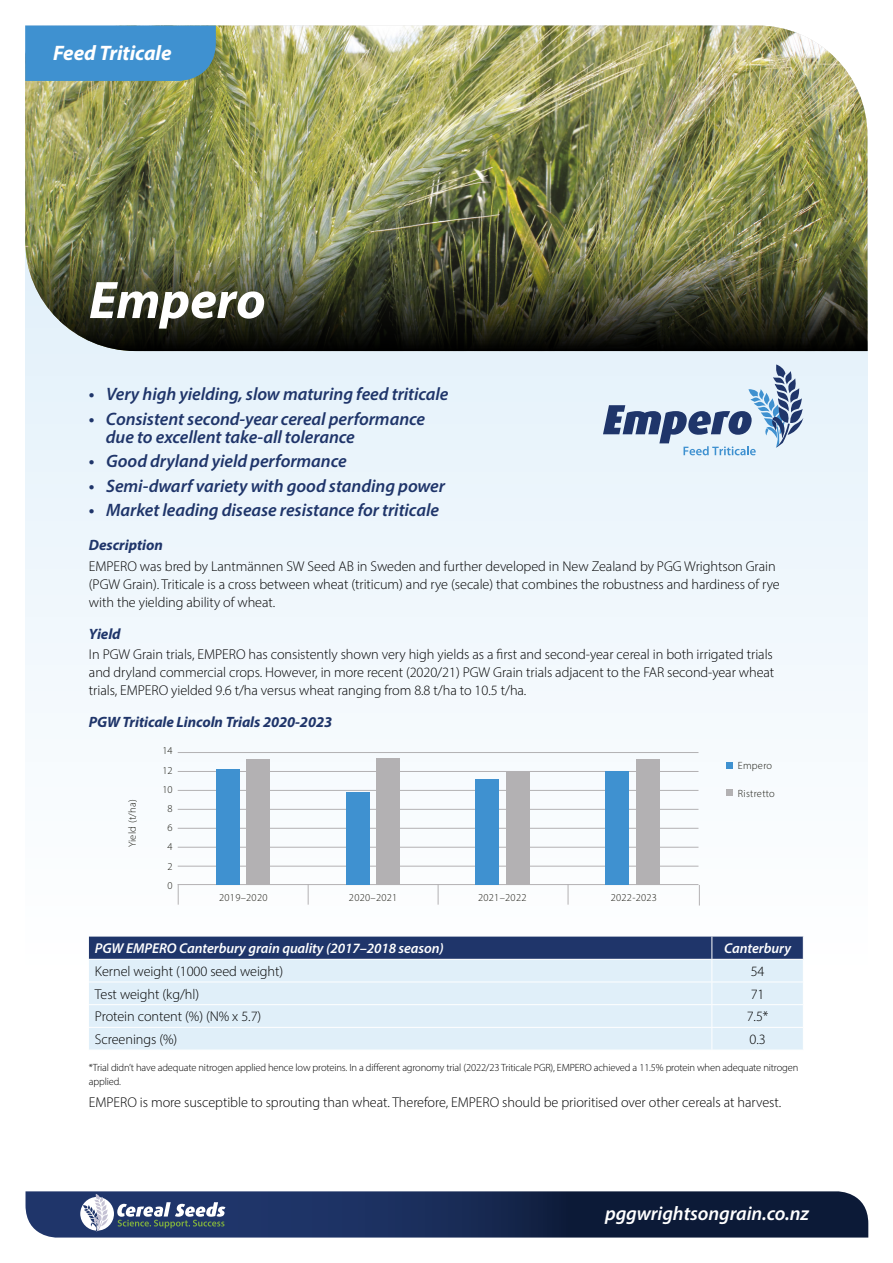
<style>
.page{position:relative;width:893px;height:1263px;background:#fff}
.page>*{position:absolute;margin:0;border:0;box-sizing:border-box;transform-origin:0 0}
.t1{font:italic 700 53.25px "Myriad Pro";letter-spacing:-.005em;color:#fff}
.t2{font:italic 700 21px "Myriad Pro";letter-spacing:-.005em;color:#fff}
.t3{font:italic 600 19.65px "Myriad Pro";letter-spacing:-.005em;color:#fff}
.t4{font:italic 600 18px/18px "Myriad Pro";letter-spacing:-.005em;color:#1f356a}
.t5{font:italic 700 15px "Myriad Pro";letter-spacing:-.005em;color:#1f356a}
.t6{font:300 14.25px/18px "Myriad Pro";letter-spacing:-.005em;color:#000}
.t7{font:italic 600 14.25px "Myriad Pro";letter-spacing:-.005em;color:#fff}
.t8{font:300 10.5px/13.5px "Myriad Pro";letter-spacing:-.015em;color:#000}
.t9{font:300 10.5px/19.2px "Myriad Pro";letter-spacing:.025em;color:#1a1a12;text-align:center}
</style>
<div class="page">
<div style="left:26px;top:223px;width:841px;height:946px;background:linear-gradient(to right,#f3f9fd,#f5fafd)"></div>
<svg style="left:89px;top:936px;width:715px;height:114px;background:#bbcbdd"></svg>
<hr style="left:89px;top:1050px;width:623px;height:1px;background:#fff">
<hr style="left:712px;top:1050px;width:92px;height:1px;background:#fff">
<div style="left:727px;top:762px;width:6px;height:7px;background:#3f91d0"></div>
<svg style="left:727px;top:790px;width:6px;height:6px"></svg>
<svg style="left:699px;top:885px;width:1px;height:20px"></svg>
<hr style="left:178px;top:884px;width:520px;height:1px;background:#b3b1b3">
<svg style="left:178px;top:885px;width:1px;height:19px"></svg>
<svg style="left:438px;top:885px;width:1px;height:19px"></svg>
<svg style="left:308px;top:885px;width:1px;height:19px"></svg>
<svg style="left:568px;top:885px;width:1px;height:19px"></svg>
<hr style="left:178px;top:809px;width:520px;height:1px;background:#b3b1b3">
<hr style="left:178px;top:790px;width:520px;height:1px;background:#b3b1b3">
<hr style="left:178px;top:771px;width:520px;height:1px;background:#b3b1b3">
<hr style="left:178px;top:752px;width:520px;height:1px;background:#b3b1b3">
<hr style="left:178px;top:828px;width:520px;height:1px;background:#b3b1b3">
<hr style="left:178px;top:847px;width:520px;height:1px;background:#b3b1b3">
<hr style="left:178px;top:866px;width:520px;height:1px;background:#b3b1b3">
<div style="left:216px;top:770px;width:24px;height:115px;background:#3f91d0"></div>
<div style="left:346px;top:793px;width:24px;height:92px;background:#3f91d0"></div>
<div style="left:475px;top:779px;width:24px;height:106px;background:#3f91d0"></div>
<div style="left:606px;top:772px;width:23px;height:113px;background:#3f91d0"></div>
<div style="left:247px;top:759px;width:23px;height:126px;background:#b3b1b3"></div>
<div style="left:377px;top:758px;width:23px;height:127px;background:#b3b1b3"></div>
<div style="left:506px;top:771px;width:23px;height:114px;background:#b3b1b3"></div>
<div style="left:636px;top:760px;width:24px;height:125px;background:#b3b1b3"></div>
<svg style="left:603px;top:364px;width:200px;height:91px;background:#b9c9dc"></svg>
<img style="left:25px;top:26px;width:842px;height:325px">
<svg style="left:26px;top:1191px;width:842px;height:46px;background:#233459"></svg>
<div style="left:25px;top:26px;width:191px;height:55px;background:#3f91d0"></div>
<h2 class="t2" style="left:53px;top:39px;width:120px">Feed Triticale</h2>
<h1 class="t1" style="left:89px;top:265px;width:178px">Empero</h1>
<p class="t4" style="left:89px;top:385px;width:361px">• Very high yielding, slow maturing feed triticale</p>
<p class="t4" style="left:106px;top:409px;width:321px;text-indent:-17px">• Consistent second-year cereal performance due to excellent take-all tolerance</p>
<p class="t4" style="left:89px;top:452px;width:259px">• Good dryland yield performance</p>
<p class="t4" style="left:89px;top:476px;width:358px">• Semi-dwarf variety with good standing power</p>
<p class="t4" style="left:89px;top:500px;width:352px">• Market leading disease resistance for triticale</p>
<p class="t5" style="left:89px;top:536px;width:75px">Description</p>
<p class="t6" style="left:89px;top:557px;width:692px">EMPERO was bred by Lantmännen SW Seed AB in Sweden and further developed in New Zealand by PGG Wrightson Grain (PGW Grain). Triticale is a cross between wheat (triticum) and rye (secale) that combines the robustness and hardiness of rye with the yielding ability of wheat.</p>
<p class="t5" style="left:89px;top:624px;width:33px">Yield</p>
<p class="t6" style="left:89px;top:645px;width:687px;text-align:justify">In PGW Grain trials, EMPERO has consistently shown very high yields as a first and second-year cereal in both irrigated trials and dryland commercial crops. However, in more recent (2020/21) PGW Grain trials adjacent to the FAR second-year wheat trials, EMPERO yielded 9.6 t/ha versus wheat ranging from 8.8 t/ha to 10.5 t/ha.</p>
<p class="t5" style="left:89px;top:712px;width:245px">PGW Triticale Lincoln Trials 2020-2023</p>
<p class="t9" style="left:123px;top:847px;width:50px;rotate:-90deg">Yield (t/ha)</p>
<p class="t9" style="left:162px;top:741px;width:12px">14<br>12<br>10<br>8<br>6<br>4<br>2<br>0</p>
<p class="t9" style="left:219px;top:888px;width:50px">2019–2020</p>
<p class="t9" style="left:349px;top:888px;width:50px">2020–2021</p>
<p class="t9" style="left:478px;top:888px;width:50px">2021–2022</p>
<p class="t9" style="left:611px;top:888px;width:48px">2022-2023</p>
<p class="t9" style="left:738px;top:756px;width:36px">Empero</p>
<p class="t9" style="left:738px;top:783px;width:38px">Ristretto</p>
<p class="t7" style="left:95px;top:939px;width:350px">PGW EMPERO Canterbury grain quality (2017–2018 season)</p>
<p class="t7" style="left:724px;top:939px;width:68px">Canterbury</p>
<p class="t6" style="left:95px;top:962px;width:190px">Kernel weight (1000 seed weight)</p>
<p class="t6" style="left:751px;top:962px;width:15px">54</p>
<p class="t6" style="left:95px;top:985px;width:106px">Test weight (kg/hl)</p>
<p class="t6" style="left:751px;top:985px;width:15px">71</p>
<p class="t6" style="left:95px;top:1007px;width:168px">Protein content (%) (N% x 5.7)</p>
<p class="t6" style="left:747px;top:1007px;width:23px">7.5*</p>
<p class="t6" style="left:95px;top:1030px;width:84px">Screenings (%)</p>
<p class="t6" style="left:749px;top:1030px;width:18px">0.3</p>
<p class="t8" style="left:89px;top:1061px;width:711px">*Trial didn’t have adequate nitrogen applied hence low proteins. In a different agronomy trial (2022/23 Triticale PGR), EMPERO achieved a 11.5% protein when adequate nitrogen applied.</p>
<p class="t6" style="left:89px;top:1093px;width:694px">EMPERO is more susceptible to sprouting than wheat. Therefore, EMPERO should be prioritised over other cereals at harvest.</p>
<h3 class="t3" style="left:605px;top:1201px;width:205px">pggwrightsongrain.co.nz</h3>
</div>
